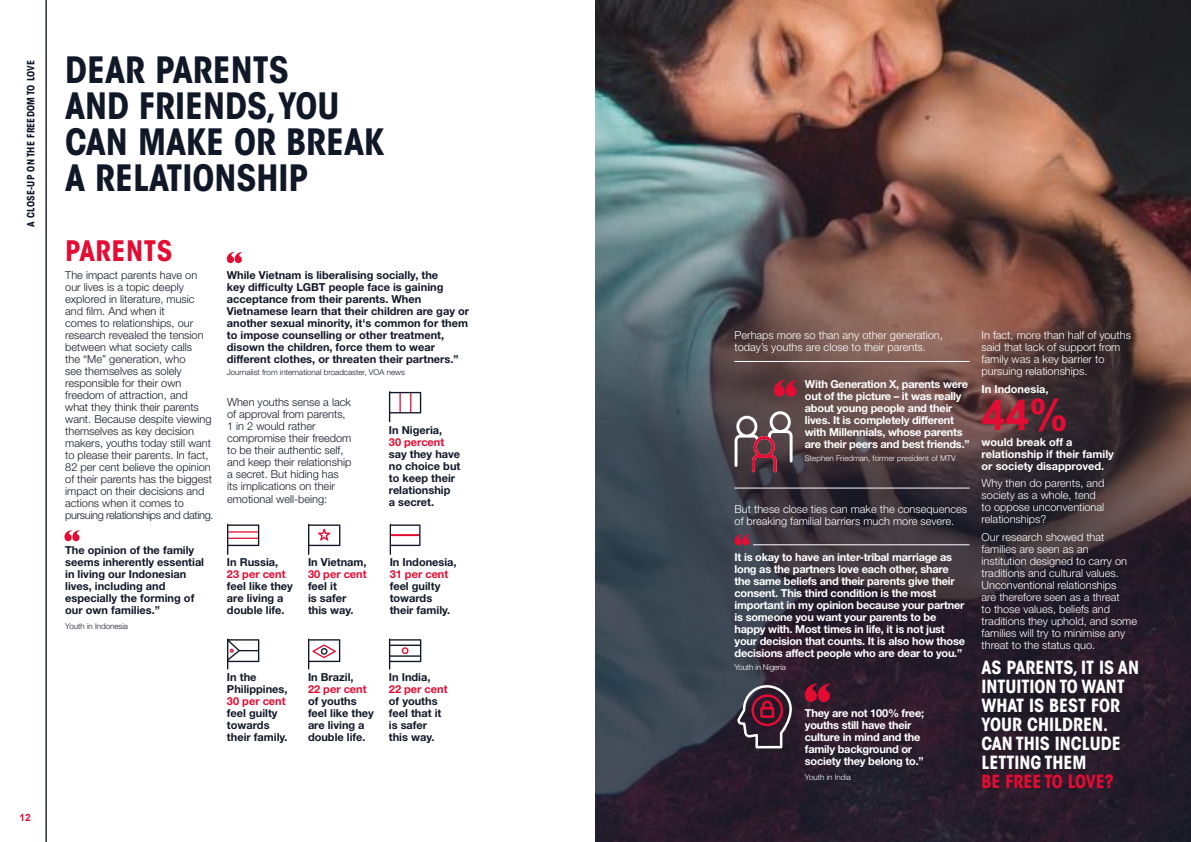
<style>
.page{position:relative;width:1191px;height:842px;background:#fff}
.page>*{position:absolute;margin:0;border:0;box-sizing:border-box;transform-origin:0 0}
.t1{font:700 43px "Arial";color:#e30d33}
.t2{font:700 condensed 36px/36px "ITC Avant Garde Std";color:#101828}
.t3{font:700 condensed 28px "ITC Avant Garde Std";letter-spacing:.02em;color:#e40c33}
.t4{font:700 condensed 18px/19px "ITC Avant Garde Std";color:#fff}
.t5{font:700 condensed 18px "ITC Avant Garde Std";color:#e40c33}
.t6{font:700 11px/12px "Helvetica Neue LT Std";color:#101828}
.t7{font:300 11px/12px "Helvetica Neue LT Std";color:#101828}
.t8{font:700 11px/12px "Helvetica Neue LT Std";letter-spacing:-.02em;color:#fff}
.t9{font:300 11px/12px "Helvetica Neue LT Std";color:#fff}
.t10{font:700 11px/12px "Helvetica Neue LT Std";color:#fff}
.t11{font:700 11px "Helvetica Neue LT Std";color:#e40c33}
.t12{font:700 condensed 10px "ITC Avant Garde Std";letter-spacing:.02em;color:#101828}
.t13{font:700 10px "Arial";color:#e40c33}
.t14{font:300 8px "Helvetica Neue LT Std";color:#101828}
.t15{font:300 8px "Helvetica Neue LT Std";color:#fff}
.t16{font:300 8px "Helvetica Neue LT Std";letter-spacing:-.02em;color:#fff}
</style>
<div class="page">
<hr style="left:46px;top:0;width:1px;height:842px;background:#1e2435">
<img style="left:595px;top:0;width:596px;height:842px">
<svg style="left:64px;top:530px;width:16px;height:11px"></svg>
<svg style="left:227px;top:252px;width:15px;height:11px"></svg>
<svg style="left:390px;top:524px;width:30px;height:31px"></svg>
<svg style="left:389px;top:391px;width:32px;height:31px"></svg>
<svg style="left:227px;top:524px;width:32px;height:31px"></svg>
<svg style="left:308px;top:524px;width:32px;height:31px"></svg>
<svg style="left:227px;top:638px;width:32px;height:32px"></svg>
<svg style="left:308px;top:638px;width:32px;height:32px"></svg>
<svg style="left:389px;top:638px;width:32px;height:32px"></svg>
<svg style="left:774px;top:380px;width:22px;height:17px"></svg>
<svg style="left:734px;top:534px;width:15px;height:11px"></svg>
<svg style="left:805px;top:683px;width:25px;height:19px"></svg>
<hr style="left:734px;top:361px;width:235px;height:1px;background:#fff">
<hr style="left:734px;top:488px;width:235px;height:1px;background:#fff">
<hr style="left:753px;top:544px;width:216px;height:1px;background:#fff">
<svg style="left:734px;top:410px;width:58px;height:62px;background:#755a60"></svg>
<svg style="left:737px;top:684px;width:55px;height:64px;background:#583b4a"></svg>
<p class="t12" style="left:25px;top:227px;width:168px;rotate:-90deg">A CLOSE-UP ON THE FREEDOM TO LOVE</p>
<h2 class="t2" style="left:65px;top:52px;width:320px">DEAR PARENTS<br>AND FRIENDS,YOU<br>CAN MAKE OR BREAK<br>A RELATIONSHIP</h2>
<p class="t13" style="left:20px;top:812px;width:13px">12</p>
<h3 class="t3" style="left:65px;top:233px;width:109px">PARENTS</h3>
<p class="t7" style="left:65px;top:268px;width:150px">The impact parents have on our lives is a topic deeply explored in literature, music and film. And when it<br>comes to relationships, our research revealed the tension between what society calls<br>the “Me” generation, who<br>see themselves as solely responsible for their own freedom of attraction, and what they think their parents want. Because despite viewing themselves as key decision makers, youths today still want to please their parents. In fact,<br>82 per cent believe the opinion of their parents has the biggest impact on their decisions and actions when it comes to pursuing relationships and dating.</p>
<p class="t6" style="left:65px;top:544px;width:140px">The opinion of the family seems inherently essential in living our Indonesian lives, including and especially the forming of our own families.”</p>
<p class="t14" style="left:65px;top:621px;width:64px">Youth in Indonesia</p>
<p class="t6" style="left:227px;top:268px;width:244px">While Vietnam is liberalising socially, the<br>key difficulty LGBT people face is gaining acceptance from their parents. When Vietnamese learn that their children are gay or another sexual minority, it's common for them to impose counselling or other treatment, disown the children, force them to wear different clothes, or threaten their partners.”</p>
<p class="t14" style="left:227px;top:368px;width:180px">Journalist from international broadcaster, VOA news</p>
<p class="t7" style="left:227px;top:396px;width:126px">When youths sense a lack of approval from parents,<br>1 in 2 would rather compromise their freedom to be their authentic self, and keep their relationship a secret. But hiding has its implications on their emotional well-being:</p>
<p class="t6" style="left:227px;top:556px;width:53px">In Russia,</p>
<p class="t11" style="left:227px;top:567px;width:60px">23 per cent</p>
<p class="t6" style="left:227px;top:580px;width:67px">feel like they are living a double life.</p>
<p class="t6" style="left:308px;top:556px;width:60px">In Vietnam,</p>
<p class="t11" style="left:308px;top:567px;width:60px">30 per cent</p>
<p class="t6" style="left:308px;top:580px;width:47px">feel it<br>is safer this way.</p>
<p class="t6" style="left:389px;top:423px;width:55px">In Nigeria,</p>
<p class="t11" style="left:389px;top:435px;width:57px">30 percent</p>
<p class="t6" style="left:389px;top:447px;width:73px">say they have no choice but to keep their relationship<br>a secret.</p>
<p class="t6" style="left:390px;top:556px;width:68px">In Indonesia,</p>
<p class="t11" style="left:390px;top:567px;width:60px">31 per cent</p>
<p class="t6" style="left:390px;top:580px;width:62px">feel guilty towards their family.</p>
<p class="t6" style="left:227px;top:671px;width:62px">In the<br>Philippines,</p>
<p class="t11" style="left:227px;top:694px;width:60px">30 per cent</p>
<p class="t6" style="left:227px;top:707px;width:62px">feel guilty towards their family.</p>
<p class="t6" style="left:308px;top:671px;width:47px">In Brazil,</p>
<p class="t11" style="left:308px;top:682px;width:60px">22 per cent</p>
<p class="t6" style="left:308px;top:695px;width:67px">of youths feel like they are living a double life.</p>
<p class="t6" style="left:389px;top:671px;width:43px">In India,</p>
<p class="t11" style="left:389px;top:682px;width:60px">22 per cent</p>
<p class="t6" style="left:389px;top:695px;width:54px">of youths feel that it is safer this way.</p>
<p class="t9" style="left:734px;top:329px;width:210px">Perhaps more so than any other generation, today’s youths are close to their parents.</p>
<p class="t8" style="left:805px;top:378px;width:166px">With Generation X, parents were out of the picture – it was really about young people and their lives. It is completely different with Millennials, whose parents are their peers and best friends.”</p>
<p class="t15" style="left:805px;top:453px;width:152px">Stephen Friedman, former president of MTV</p>
<p class="t9" style="left:734px;top:503px;width:234px">But these close ties can make the consequences of breaking familial barriers much more severe.</p>
<p class="t8" style="left:734px;top:551px;width:232px">It is okay to have an inter-tribal marriage as long as the partners love each other, share the same beliefs and their parents give their consent. This third condition is the most important in my opinion because your partner is someone you want your parents to be happy with. Most times in life, it is not just your decision that counts. It is also how those decisions affect people who are dear to you.”</p>
<p class="t16" style="left:734px;top:662px;width:53px">Youth in Nigeria</p>
<p class="t8" style="left:805px;top:707px;width:121px">They are not 100% free; youths still have their culture in mind and the family background or society they belong to.”</p>
<p class="t15" style="left:805px;top:772px;width:48px">Youth in India</p>
<p class="t9" style="left:981px;top:329px;width:151px">In fact, more than half of youths said that lack of support from family was a key barrier to pursuing relationships.</p>
<p class="t10" style="left:981px;top:382px;width:68px">In Indonesia,</p>
<h1 class="t1" style="left:981px;top:391px;width:88px">44%</h1>
<p class="t10" style="left:981px;top:435px;width:134px">would break off a relationship if their family or society disapproved.</p>
<p class="t9" style="left:981px;top:477px;width:124px">Why then do parents, and society as a whole, tend to oppose unconventional relationships?</p>
<p class="t9" style="left:981px;top:531px;width:157px">Our research showed that families are seen as an<br>institution designed to carry on traditions and cultural values.<br>Unconventional relationships<br>are therefore seen as a threat<br>to those values, beliefs and traditions they uphold, and some families will try to minimise any threat to the status quo.</p>
<h3 class="t4" style="left:981px;top:657px;width:159px">AS PARENTS, IT IS AN<br>INTUITION TO WANT<br>WHAT IS BEST FOR<br>YOUR CHILDREN.<br>CAN THIS INCLUDE<br>LETTING THEM</h3>
<h3 class="t5" style="left:981px;top:770px;width:134px">BE FREE TO LOVE?</h3>
</div>
